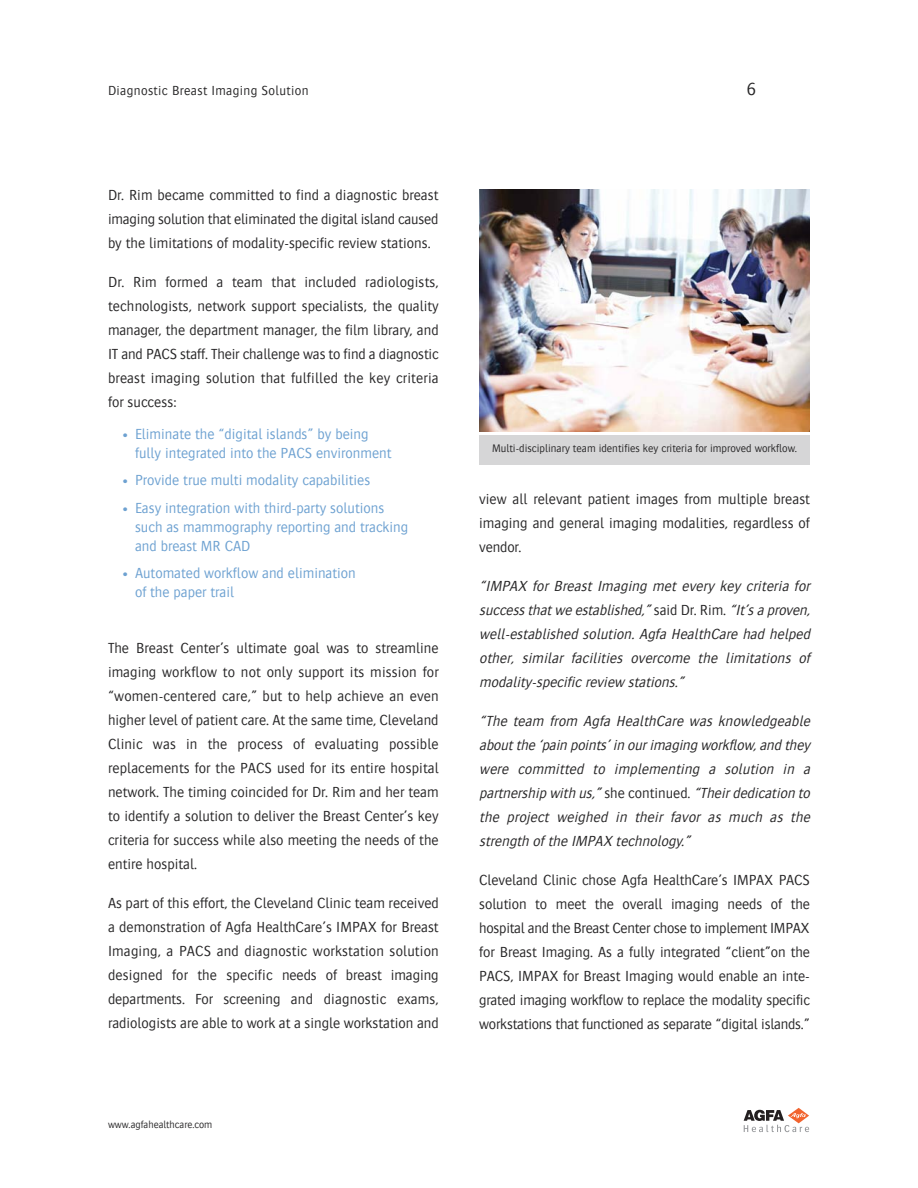
<style>
.page{position:relative;width:918px;height:1188px;background:#fff}
.page>*{position:absolute;margin:0;border:0;box-sizing:border-box;transform-origin:0 0}
.t1{font:300 18px "Bosis For Agfa";color:#272627}
.t2{font:300 15px/24px "Bosis For Agfa";color:#272627;text-align:justify}
.t3{font:italic 300 15px/24px "Bosis For Agfa";letter-spacing:.01em;color:#272627}
.t4{font:300 15px/18.8px "Bosis For Agfa";color:#6da1d1}
.t5{font:300 13.5px "Bosis For Agfa";letter-spacing:.025em;color:#272627}
.t6{font:300 11.25px "Bosis For Agfa";color:#272627}
.t7{font:300 10.5px "Bosis For Agfa";color:#272627}
.s1{font-style:normal}
</style>
<div class="page">
<img style="left:479px;top:189px;width:331px;height:243px">
<div style="left:479px;top:435px;width:331px;height:30px;background:#d6d6d7"></div>
<svg style="left:744px;top:1108px;width:65px;height:24px"></svg>
<p class="t5" style="left:108px;top:83px;width:202px">Diagnostic Breast Imaging Solution</p>
<p class="t1" style="left:747px;top:79px;width:11px">6</p>
<p class="t2" style="left:108px;top:182px;width:332px">Dr. Rim became committed to find a diagnostic breast imaging solution that eliminated the digital island caused by the limitations of modality-specific review stations.</p>
<p class="t2" style="left:108px;top:269px;width:332px">Dr. Rim formed a team that included radiologists, technologists, network support specialists, the quality manager, the department manager, the film library, and IT and PACS staff. Their challenge was to find a diagnostic breast imaging solution that fulfilled the key criteria for success:</p>
<p class="t4" style="left:135px;top:424px;width:258px;text-indent:-14px">• Eliminate the “digital islands” by being fully integrated into the PACS environment</p>
<p class="t4" style="left:122px;top:471px;width:250px">• Provide true multi modality capabilities</p>
<p class="t4" style="left:135px;top:498px;width:275px;text-indent:-14px">• Easy integration with third-party solutions such as mammography reporting and tracking and breast MR CAD</p>
<p class="t4" style="left:135px;top:564px;width:222px;text-indent:-14px">• Automated workflow and elimination of the paper trail</p>
<p class="t2" style="left:108px;top:635px;width:332px">The Breast Center’s ultimate goal was to streamline imaging workflow to not only support its mission for “women-centered care,” but to help achieve an even higher level of patient care. At the same time, Cleveland Clinic was in the process of evaluating possible replacements for the PACS used for its entire hospital network. The timing coincided for Dr. Rim and her team to identify a solution to deliver the Breast Center’s key criteria for success while also meeting the needs of the entire hospital.</p>
<p class="t2" style="left:108px;top:890px;width:332px">As part of this effort, the Cleveland Clinic team received a demonstration of Agfa HealthCare’s IMPAX for Breast Imaging, a PACS and diagnostic workstation solution designed for the specific needs of breast imaging departments. For screening and diagnostic exams, radiologists are able to work at a single workstation and</p>
<p class="t7" style="left:108px;top:1119px;width:106px">www.agfahealthcare.com</p>
<p class="t6" style="left:492px;top:442px;width:307px">Multi-disciplinary team identifies key criteria for improved workflow.</p>
<p class="t2" style="left:479px;top:487px;width:332px">view all relevant patient images from multiple breast imaging and general imaging modalities, regardless of vendor.</p>
<p class="t3" style="left:479px;top:574px;width:335px">“IMPAX for Breast Imaging met every key criteria for success thatwe established,” <span class="s1">s a i d D r . R i m .</span> “It’s a proven, well-established solution. Agfa HealthCare had helped other, similar facilities overcome the limitations of modality-specific review stations.”</p>
<p class="t3" style="left:479px;top:709px;width:335px;text-align:justify">“The team from Agfa HealthCare was knowledgeable aboutthe ‘pain points’in ourimaging workflow,and they were committed to implementing a solution in a partnership with us,” <span class="s1">s h e c o n t i n u e d .</span> “Theirdedication to the project weighed in their favor as much as the strength of the IMPAX technology.”</p>
<p class="t2" style="left:479px;top:868px;width:332px">Cleveland Clinic chose Agfa HealthCare’s IMPAX PACS solution to meet the overall imaging needs of the hospital and the Breast Center chose to implement IMPAX for Breast Imaging. As a fully integrated “client”on the PACS, IMPAX for Breast Imaging would enable an inte&shy;grated imaging workflow to replace the modality specific workstations that functioned as separate “digital islands.”</p>
</div>
